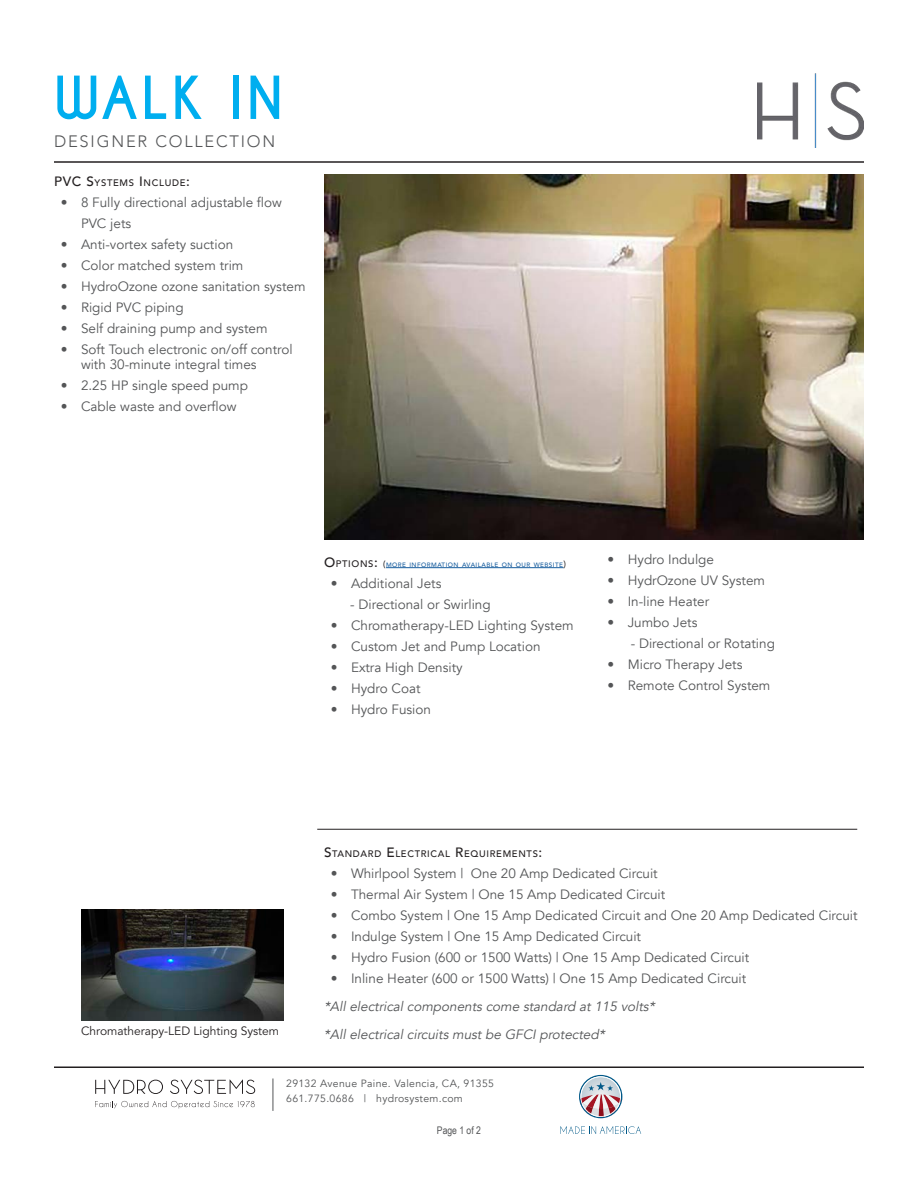
<style>
.page{position:relative;width:918px;height:1188px;background:#fff}
.page>*{position:absolute;margin:0;border:0;box-sizing:border-box;transform-origin:0 0}
.t1{font:700 55.5px "Caviar Dreams";letter-spacing:.05em;color:#00aeef}
.t2{font:300 16.5px "Avenir";letter-spacing:.11em;color:#545557}
.t3{font:13.5px/21px "Avenir";color:#545557}
.t4{font:italic 13.5px "Avenir";color:#545557}
.t5{font:12px "Avenir LT Std";color:#231f20}
.t6{font:10.5px "Avenir";letter-spacing:.03em;color:#545557}
.t7{font:10.5px "Arial Narrow";color:#545557}
.t8{font:500 9.45px "Avenir";letter-spacing:.07em;color:#231f20}
.t9{font:500 6.3px "Avenir";letter-spacing:.07em;color:#175d9e}
.s1{font-size:13.5px}
.s2{font-size:13.5px;color:#231f20}
.s3{font-size:9.45px;color:#231f20}
.s4{font-size:9px;color:#231f20}
</style>
<div class="page">
<hr style="left:54px;top:161px;width:810px;height:2px;background:#231f20">
<hr style="left:54px;top:1066px;width:810px;height:2px;background:#231f20">
<hr style="left:386px;top:567px;width:178px;height:1px;background:#175d9e">
<svg style="left:95px;top:1101px;width:160px;height:7px"></svg>
<svg style="left:95px;top:1080px;width:68px;height:14px"></svg>
<svg style="left:170px;top:1080px;width:85px;height:14px"></svg>
<hr style="left:273px;top:1078px;width:1px;height:33px;background:#545557">
<img style="left:757px;top:73px;width:107px;height:75px">
<hr style="left:317px;top:829px;width:540px;height:1px;background:#231f20">
<img style="left:81px;top:909px;width:202px;height:111px">
<img style="left:324px;top:174px;width:540px;height:366px">
<svg style="left:560px;top:1126px;width:81px;height:8px"></svg>
<svg style="left:579px;top:1075px;width:43px;height:43px"></svg>
<p class="t1" style="left:54px;top:65px;width:231px">WALK IN</p>
<p class="t2" style="left:54px;top:131px;width:223px">DESIGNER COLLECTION</p>
<p class="t8" style="left:54px;top:175px;width:137px"><span class="s1">PVC S</span>YSTEMS <span class="s1">I</span>NCLUDE<span class="s1">:</span></p>
<p class="t3" style="left:81px;top:192px;width:202px;text-indent:-20px">• 8 Fully directional adjustable flow<br>PVC jets</p>
<p class="t3" style="left:61px;top:234px;width:174px">• Anti-vortex safety suction</p>
<p class="t3" style="left:61px;top:255px;width:184px">• Color matched system trim</p>
<p class="t3" style="left:61px;top:276px;width:246px">• HydroOzone ozone sanitation system</p>
<p class="t3" style="left:61px;top:297px;width:124px">• Rigid PVC piping</p>
<p class="t3" style="left:61px;top:318px;width:208px">• Self draining pump and system</p>
<p class="t3" style="left:81px;top:342px;width:213px;line-height:15px;text-indent:-20px">• Soft Touch electronic on/off control with 30-minute integral times</p>
<p class="t3" style="left:61px;top:375px;width:189px">• 2.25 HP single speed pump</p>
<p class="t3" style="left:61px;top:396px;width:177px">• Cable waste and overflow</p>
<p class="t9" style="left:324px;top:559px;width:244px"><span class="s2">O</span><span class="s3">PTIONS</span><span class="s2">:</span> <span class="s4">(</span>MORE I NFORMATION AVAI LABLE ON OUR WEBSITE<span class="s4">)</span></p>
<p class="t3" style="left:331px;top:573px;width:112px">• Additional Jets</p>
<p class="t3" style="left:350px;top:594px;width:142px">- Directional or Swirling</p>
<p class="t3" style="left:331px;top:615px;width:244px">• Chromatherapy-LED Lighting System</p>
<p class="t3" style="left:331px;top:636px;width:211px">• Custom Jet and Pump Location</p>
<p class="t3" style="left:331px;top:657px;width:133px">• Extra High Density</p>
<p class="t3" style="left:331px;top:678px;width:91px">• Hydro Coat</p>
<p class="t3" style="left:331px;top:699px;width:102px">• Hydro Fusion</p>
<p class="t3" style="left:608px;top:549px;width:108px">• Hydro Indulge</p>
<p class="t3" style="left:608px;top:570px;width:159px">• HydrOzone UV System</p>
<p class="t3" style="left:608px;top:591px;width:103px">• In-line Heater</p>
<p class="t3" style="left:608px;top:612px;width:92px">• Jumbo Jets</p>
<p class="t3" style="left:631px;top:633px;width:146px">- Directional or Rotating</p>
<p class="t3" style="left:608px;top:654px;width:137px">• Micro Therapy Jets</p>
<p class="t3" style="left:608px;top:675px;width:164px">• Remote Control System</p>
<p class="t5" style="left:81px;top:1024px;width:199px">Chromatherapy-LED Lighting System</p>
<p class="t8" style="left:324px;top:846px;width:220px"><span class="s1">S</span>TANDARD <span class="s1">E</span> LECTRICAL <span class="s1">R</span>EQUI REMENTS<span class="s1">:</span></p>
<p class="t3" style="left:331px;top:863px;width:328px">• Whirlpool System | One 20 Amp Dedicated Circuit</p>
<p class="t3" style="left:331px;top:884px;width:336px">• Thermal Air System | One 15 Amp Dedicated Circuit</p>
<p class="t3" style="left:331px;top:905px;width:528px">• Combo System | One 15 Amp Dedicated Circuit and One 20 Amp Dedicated Circuit</p>
<p class="t3" style="left:331px;top:926px;width:312px">• Indulge System | One 15 Amp Dedicated Circuit</p>
<p class="t3" style="left:331px;top:947px;width:420px">• Hydro Fusion (600 or 1500 Watts) | One 15 Amp Dedicated Circuit</p>
<p class="t3" style="left:331px;top:968px;width:417px">• Inline Heater (600 or 1500 Watts) | One 15 Amp Dedicated Circuit</p>
<p class="t4" style="left:324px;top:998px;width:335px">*All electrical components come standard at 115 volts*</p>
<p class="t4" style="left:324px;top:1026px;width:285px">*All electrical circuits must be GFCI protected*</p>
<p class="t6" style="left:286px;top:1077px;width:209px">29132 Avenue Paine. Valencia, CA, 91355</p>
<p class="t6" style="left:286px;top:1092px;width:178px">661.775.0686 | hydrosystem.com</p>
<p class="t7" style="left:437px;top:1123px;width:46px">Page 1 of 2</p>
</div>
